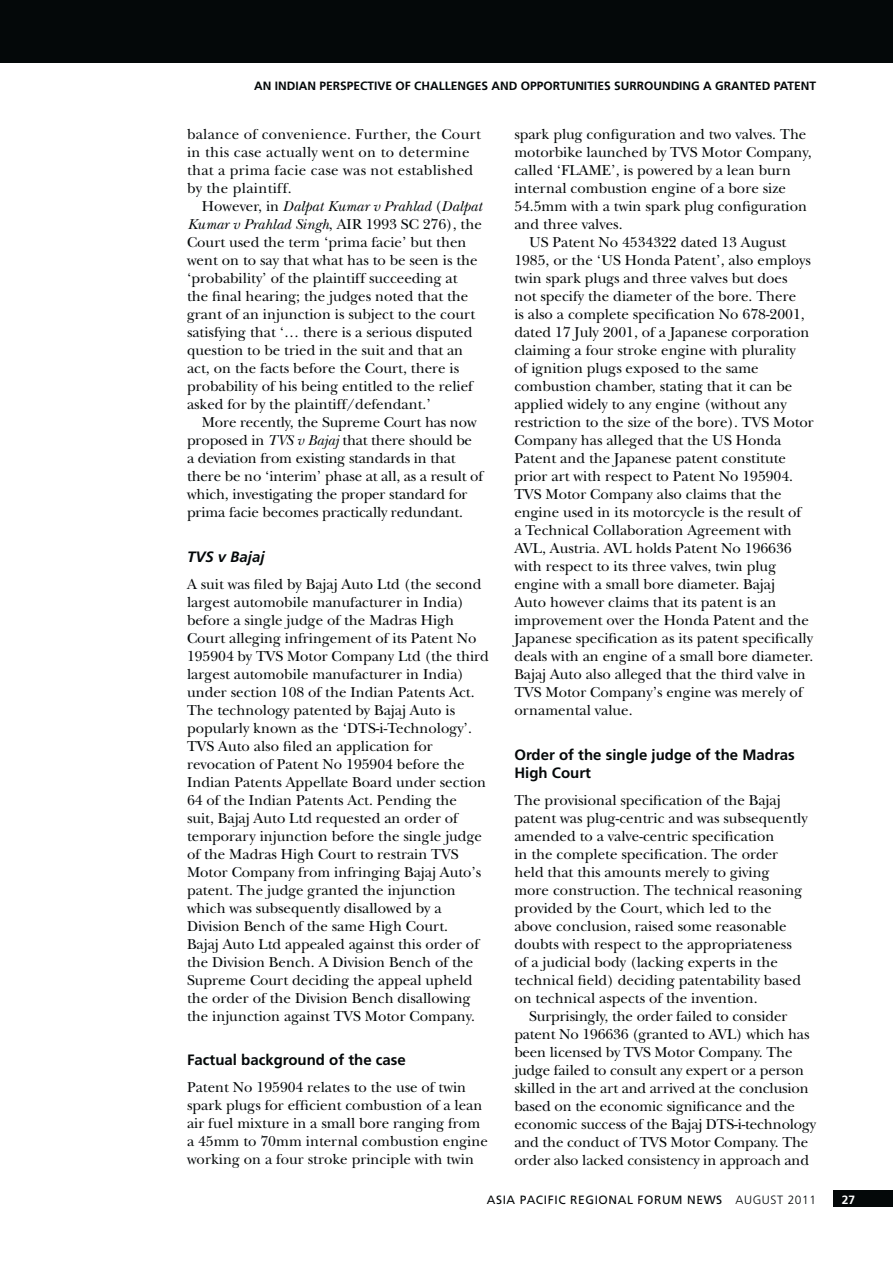
<style>
.page{position:relative;width:893px;height:1263px;background:#fff}
.page>*{position:absolute;margin:0;border:0;box-sizing:border-box;transform-origin:0 0}
.t1{font:15px/18px "New Baskerville";color:#040809}
.t2{font:15px/18px "New Baskerville";letter-spacing:.02em;color:#040809}
.t3{font:700 15px/18px "Frutiger";color:#040809}
.t4{font:italic 700 15px "Frutiger";color:#040809}
.t5{font:700 12px "Frutiger";color:#040809}
.t6{font:12px "Frutiger";letter-spacing:.05em;color:#040809}
.t7{font:700 12px "Frutiger";color:#fff}
.s1{font-style:italic}
.s2{font-weight:300}
</style>
<div class="page">
<div style="left:833px;top:1190px;width:60px;height:17px;background:#040809"></div>
<div style="left:0;top:0;width:893px;height:63px;background:#040809"></div>
<p class="t5" style="left:254px;top:81px;width:563px">AN INDIAN PERSPECTIVE OF CHALLENGES AND OPPORTUNITIES SURROUNDING A GRANTED PATENT</p>
<p class="t2" style="left:187px;top:127px;width:295px">balance of convenience. Further, the Court in this case actually went on to determine that a prima facie case was not established by the plaintiff.</p>
<p class="t1" style="left:187px;top:199px;width:296px;text-indent:15px">However, in <span class="s1">Dalpat Kumar v Prahlad</span> (<span class="s1">Dalpat Kumar v Prahlad Singh</span>, AIR 1993 SC 276), the Court used the term ‘prima facie’ but then went on to say that what has to be seen is the ‘probability’ of the plaintiff succeeding at the final hearing; the judges noted that the grant of an injunction is subject to the court satisfying that ‘… there is a serious disputed question to be tried in the suit and that an act, on the facts before the Court, there is probability of his being entitled to the relief asked for by the plaintiff/defendant.’</p>
<p class="t1" style="left:187px;top:415px;width:298px;text-indent:15px">More recently, the Supreme Court has now proposed in <span class="s1">TVS v Bajaj</span> that there should be<br>a deviation from existing standards in that there be no ‘interim’ phase at all, as a result of which, investigating the proper standard for prima facie becomes practically redundant.</p>
<p class="t4" style="left:187px;top:551px;width:79px">TVS v Bajaj</p>
<p class="t1" style="left:187px;top:577px;width:303px">A suit was filed by Bajaj Auto Ltd (the second largest automobile manufacturer in India) before a single judge of the Madras High Court alleging infringement of its Patent No 195904 by TVS Motor Company Ltd (the third largest automobile manufacturer in India) under section 108 of the Indian Patents Act.<br>The technology patented by Bajaj Auto is popularly known as the ‘DTS-i-Technology’.<br>TVS Auto also filed an application for revocation of Patent No 195904 before the Indian Patents Appellate Board under section 64 of the Indian Patents Act. Pending the<br>suit, Bajaj Auto Ltd requested an order of temporary injunction before the single judge of the Madras High Court to restrain TVS Motor Company from infringing Bajaj Auto’s patent. The judge granted the injunction which was subsequently disallowed by a Division Bench of the same High Court.<br>Bajaj Auto Ltd appealed against this order of the Division Bench. A Division Bench of the Supreme Court deciding the appeal upheld the order of the Division Bench disallowing the injunction against TVS Motor Company.</p>
<p class="t3" style="left:187px;top:1052px;width:220px">Factual background of the case</p>
<p class="t1" style="left:187px;top:1080px;width:302px">Patent No 195904 relates to the use of twin spark plugs for efficient combustion of a lean air fuel mixture in a small bore ranging from a 45mm to 70mm internal combustion engine working on a four stroke principle with twin</p>
<p class="t1" style="left:514px;top:127px;width:294px">spark plug configuration and two valves. The</p>
<p class="t1" style="left:514px;top:145px;width:299px">motorbike launched by TVS Motor Company,</p>
<p class="t1" style="left:514px;top:163px;width:278px">called ‘FLAME’, is powered by a lean burn</p>
<p class="t1" style="left:514px;top:181px;width:273px">internal combustion engine of a bore size</p>
<p class="t1" style="left:514px;top:199px;width:294px">54.5mm with a twin spark plug configuration</p>
<p class="t1" style="left:514px;top:217px;width:110px">and three valves.</p>
<p class="t1" style="left:529px;top:235px;width:258px">US Patent No 4534322 dated 13 August</p>
<p class="t1" style="left:514px;top:253px;width:298px">1985, or the ‘US Honda Patent’, also employs</p>
<p class="t1" style="left:514px;top:271px;width:275px">twin spark plugs and three valves but does</p>
<p class="t1" style="left:514px;top:289px;width:283px">not specify the diameter of the bore. There</p>
<p class="t1" style="left:514px;top:307px;width:292px">is also a complete specification No 678-2001,</p>
<p class="t1" style="left:514px;top:325px;width:297px">dated 17 July 2001, of a Japanese corporation</p>
<p class="t1" style="left:514px;top:343px;width:283px">claiming a four stroke engine with plurality</p>
<p class="t1" style="left:514px;top:361px;width:246px">of ignition plugs exposed to the same</p>
<p class="t1" style="left:514px;top:379px;width:279px">combustion chamber, stating that it can be</p>
<p class="t1" style="left:514px;top:397px;width:274px">applied widely to any engine (without any</p>
<p class="t1" style="left:514px;top:415px;width:301px">restriction to the size of the bore). TVS Motor</p>
<p class="t1" style="left:514px;top:433px;width:268px">Company has alleged that the US Honda</p>
<p class="t1" style="left:514px;top:451px;width:273px">Patent and the Japanese patent constitute</p>
<p class="t1" style="left:514px;top:469px;width:280px">prior art with respect to Patent No 195904.</p>
<p class="t1" style="left:514px;top:487px;width:269px">TVS Motor Company also claims that the</p>
<p class="t1" style="left:514px;top:505px;width:288px">engine used in its motorcycle is the result of</p>
<p class="t1" style="left:514px;top:523px;width:279px">a Technical Collaboration Agreement with</p>
<p class="t1" style="left:514px;top:541px;width:279px">AVL, Austria. AVL holds Patent No 196636</p>
<p class="t1" style="left:514px;top:559px;width:263px">with respect to its three valves, twin plug</p>
<p class="t1" style="left:514px;top:577px;width:262px">engine with a small bore diameter. Bajaj</p>
<p class="t1" style="left:514px;top:595px;width:264px">Auto however claims that its patent is an</p>
<p class="t1" style="left:514px;top:613px;width:296px">improvement over the Honda Patent and the</p>
<p class="t1" style="left:514px;top:631px;width:300px">Japanese specification as its patent specifically</p>
<p class="t1" style="left:514px;top:649px;width:300px">deals with an engine of a small bore diameter.</p>
<p class="t1" style="left:514px;top:667px;width:293px">Bajaj Auto also alleged that the third valve in</p>
<p class="t1" style="left:514px;top:685px;width:290px">TVS Motor Company’s engine was merely of</p>
<p class="t1" style="left:514px;top:703px;width:120px">ornamental value.</p>
<p class="t3" style="left:514px;top:747px;width:282px">Order of the single judge of the Madras<br>High Court</p>
<p class="t1" style="left:514px;top:793px;width:295px">The provisional specification of the Bajaj patent was plug-centric and was subsequently amended to a valve-centric specification<br>in the complete specification. The order held that this amounts merely to giving more construction. The technical reasoning provided by the Court, which led to the above conclusion, raised some reasonable doubts with respect to the appropriateness of a judicial body (lacking experts in the technical field) deciding patentability based on technical aspects of the invention.</p>
<p class="t1" style="left:514px;top:1009px;width:303px;text-indent:15px">Surprisingly, the order failed to consider patent No 196636 (granted to AVL) which has been licensed by TVS Motor Company. The judge failed to consult any expert or a person skilled in the art and arrived at the conclusion based on the economic significance and the economic success of the Bajaj DTS-i-technology and the conduct of TVS Motor Company. The order also lacked consistency in approach and</p>
<p class="t6" style="left:487px;top:1195px;width:331px">ASIA PACIFIC REGIONAL FORUM NEWS <span class="s2">AUGUST 2011</span></p>
<p class="t7" style="left:842px;top:1195px;width:15px">27</p>
</div>
